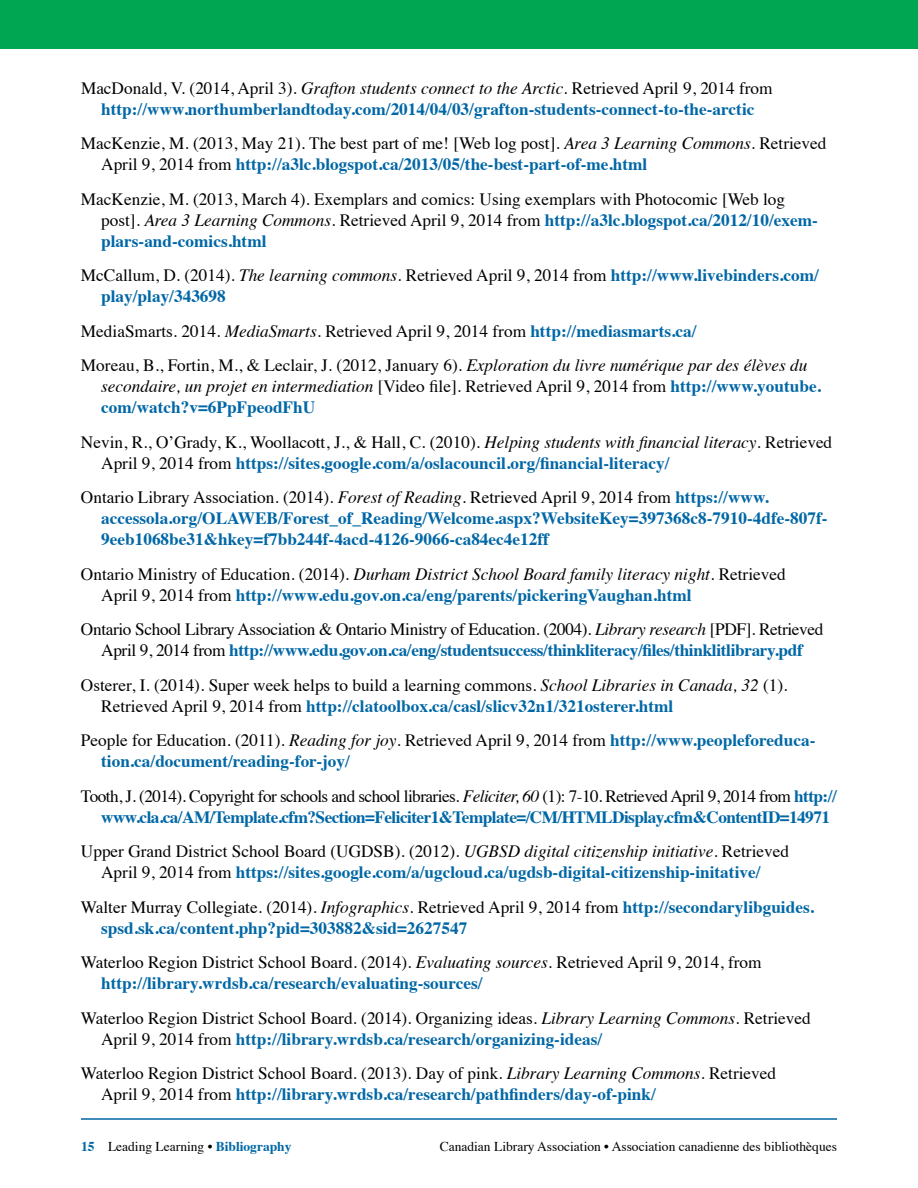
<style>
.page{position:relative;width:918px;height:1188px;background:#fff}
.page>*{position:absolute;margin:0;border:0;box-sizing:border-box;transform-origin:0 0}
.t1{font:17.25px/21px "Times";color:#000}
.t2{font:700 17.25px/21px "Times";color:#0067a6}
.t3{font:700 17.25px/21px "Times";letter-spacing:-.035em;color:#0067a6}
.t4{font:17.25px/21px "Times";letter-spacing:-.02em;color:#000;text-align:center}
.t5{font:13.5px "Times";color:#000}
.s1{font-weight:400;color:#000}
.s2{font-weight:400;font-style:italic;color:#000}
.s3{font-style:italic}
.s4{font-weight:700;color:#0067a6}
</style>
<div class="page">
<hr style="left:81px;top:1118px;width:756px;height:2px;background:#0067a6">
<div style="left:0;top:0;width:918px;height:49px;background:#00a651"></div>
<p class="t2" style="left:81px;top:76px;width:693px;text-align:center"><span class="s1">MacDonald, V. (2014, April 3).</span> <span class="s2">Grafton students connect to the Arctic</span><span class="s1">. Retrieved April 9, 2014 from </span>http://www.northumberlandtoday.com/2014/04/03/grafton-students-connect-to-the-arctic</p>
<p class="t1" style="left:101px;top:132px;width:727px;text-indent:-20px">MacKenzie, M. (2013, May 21). The best part of me! [Web log post]. <span class="s3">Area 3 Learning Commons</span>. Retrieved<br>April 9, 2014 from <span class="s4">http://a3lc.blogspot.ca/2013/05/the-best-part-of-me.html</span></p>
<p class="t1" style="left:101px;top:187px;width:718px;text-indent:-20px">MacKenzie, M. (2013, March 4). Exemplars and comics: Using exemplars with Photocomic [Web log post]. <span class="s3">Area 3 Learning Commons</span>. Retrieved April 9, 2014 from <span class="s4">http://a3lc.blogspot.ca/2012/10/exem&shy;plars-and-comics.html</span></p>
<p class="t1" style="left:101px;top:264px;width:719px;text-indent:-20px">McCallum, D. (2014). <span class="s3">The learning commons</span>. Retrieved April 9, 2014 from <span class="s4">http://www.livebinders.com/ play/play/343698</span></p>
<p class="t1" style="left:81px;top:312px;width:728px;line-height:34.5px">MediaSmarts. 2014. <span class="s3">MediaSmarts</span>. Retrieved April 9, 2014 from <span class="s4">http://mediasmarts.ca/<br></span>Moreau, B., Fortin, M., &amp; Leclair, J. (2012, January 6). <span class="s3">Exploration du livre numérique par des élèves du</span></p>
<p class="t2" style="left:101px;top:374px;width:721px"><span class="s2">secondaire, un projet en intermediation</span> <span class="s1">[Video file]. Retrieved April 9, 2014 from</span> http://www.youtube. com/watch?v=6PpFpeodFhU</p>
<p class="t1" style="left:101px;top:430px;width:733px;text-indent:-20px">Nevin, R., O’Grady, K., Woollacott, J., &amp; Hall, C. (2010). <span class="s3">Helping students with financial literacy</span>. Retrieved<br>April 9, 2014 from <span class="s4">https://sites.google.com/a/oslacouncil.org/financial-literacy/</span></p>
<p class="t2" style="left:101px;top:485px;width:728px;text-indent:-20px"><span class="s1">Ontario Library Association. (2014).</span> <span class="s2">Forest of Reading</span><span class="s1">. Retrieved April 9, 2014 from</span> https://www. accessola.org/OLAWEB/Forest_of_Reading/Welcome.aspx?WebsiteKey=397368c8-7910-4dfe-807f-<br>9eeb1068be31&amp;hkey=f7bb244f-4acd-4126-9066-ca84ec4e12ff</p>
<p class="t1" style="left:101px;top:562px;width:686px;text-indent:-20px">Ontario Ministry of Education. (2014). <span class="s3">Durham District School Board family literacy night</span>. Retrieved<br>April 9, 2014 from <span class="s4">http://www.edu.gov.on.ca/eng/parents/pickeringVaughan.html</span></p>
<p class="t4" style="left:81px;top:618px;width:744px">Ontario School Library Association &amp; Ontario Ministry of Education. (2004). <span class="s3">Library research</span> [PDF]. Retrieved<br>April 9, 2014 from <span class="s4">http://www.edu.gov.on.ca/eng/studentsuccess/thinkliteracy/files/thinklitlibrary.pdf</span></p>
<p class="t1" style="left:101px;top:673px;width:688px;text-indent:-20px">Osterer, I. (2014). Super week helps to build a learning commons. <span class="s3">School Libraries in Canada, 32</span> (1).<br>Retrieved April 9, 2014 from <span class="s4">http://clatoolbox.ca/casl/slicv32n1/321osterer.html</span></p>
<p class="t2" style="left:101px;top:728px;width:716px;text-indent:-20px"><span class="s1">People for Education. (2011).</span> <span class="s2">Reading for joy</span><span class="s1">. Retrieved April 9, 2014 from</span> http://www.peopleforeduca&shy;tion.ca/document/reading-for-joy/</p>
<p class="t3" style="left:101px;top:784px;width:737px;text-indent:-20px"><span class="s1">Tooth, J. (2014). Copyright for schools and school libraries.</span> <span class="s2">Feliciter, 60</span> <span class="s1">(1): 7-10. Retrieved April 9, 2014 from</span> http:// www.cla.ca/AM/Template.cfm?Section=Feliciter1&amp;Template=/CM/HTMLDisplay.cfm&amp;ContentID=14971</p>
<p class="t2" style="left:81px;top:839px;width:710px;text-align:center"><span class="s1">Upper Grand District School Board (UGDSB). (2012).</span> <span class="s2">UGBSD digital citizenship initiative</span><span class="s1">. Retrieved<br>April 9, 2014 from</span> https://sites.google.com/a/ugcloud.ca/ugdsb-digital-citizenship-initative/</p>
<p class="t2" style="left:101px;top:895px;width:714px;text-indent:-20px"><span class="s1">Walter Murray Collegiate. (2014).</span> <span class="s2">Infographics</span><span class="s1">. Retrieved April 9, 2014 from</span> http://secondarylibguides. spsd.sk.ca/content.php?pid=303882&amp;sid=2627547</p>
<p class="t1" style="left:101px;top:951px;width:662px;text-indent:-20px">Waterloo Region District School Board. (2014). <span class="s3">Evaluating sources</span>. Retrieved April 9, 2014, from <span class="s4">http://library.wrdsb.ca/research/evaluating-sources/</span></p>
<p class="t1" style="left:101px;top:1006px;width:711px;text-indent:-20px">Waterloo Region District School Board. (2014). Organizing ideas. <span class="s3">Library Learning Commons</span>. Retrieved<br>April 9, 2014 from <span class="s4">http://library.wrdsb.ca/research/organizing-ideas/</span></p>
<p class="t1" style="left:101px;top:1062px;width:677px;text-indent:-20px">Waterloo Region District School Board. (2013). Day of pink. <span class="s3">Library Learning Commons</span>. Retrieved<br>April 9, 2014 from <span class="s4">http://library.wrdsb.ca/research/pathfinders/day-of-pink/</span></p>
<p class="t5" style="left:81px;top:1133px;width:212px"><span class="s4">15</span> Leading Learning • <span class="s4">Bibliography</span></p>
<p class="t5" style="left:440px;top:1133px;width:399px">Canadian Library Association • Association canadienne des bibliothèques</p>
</div>
